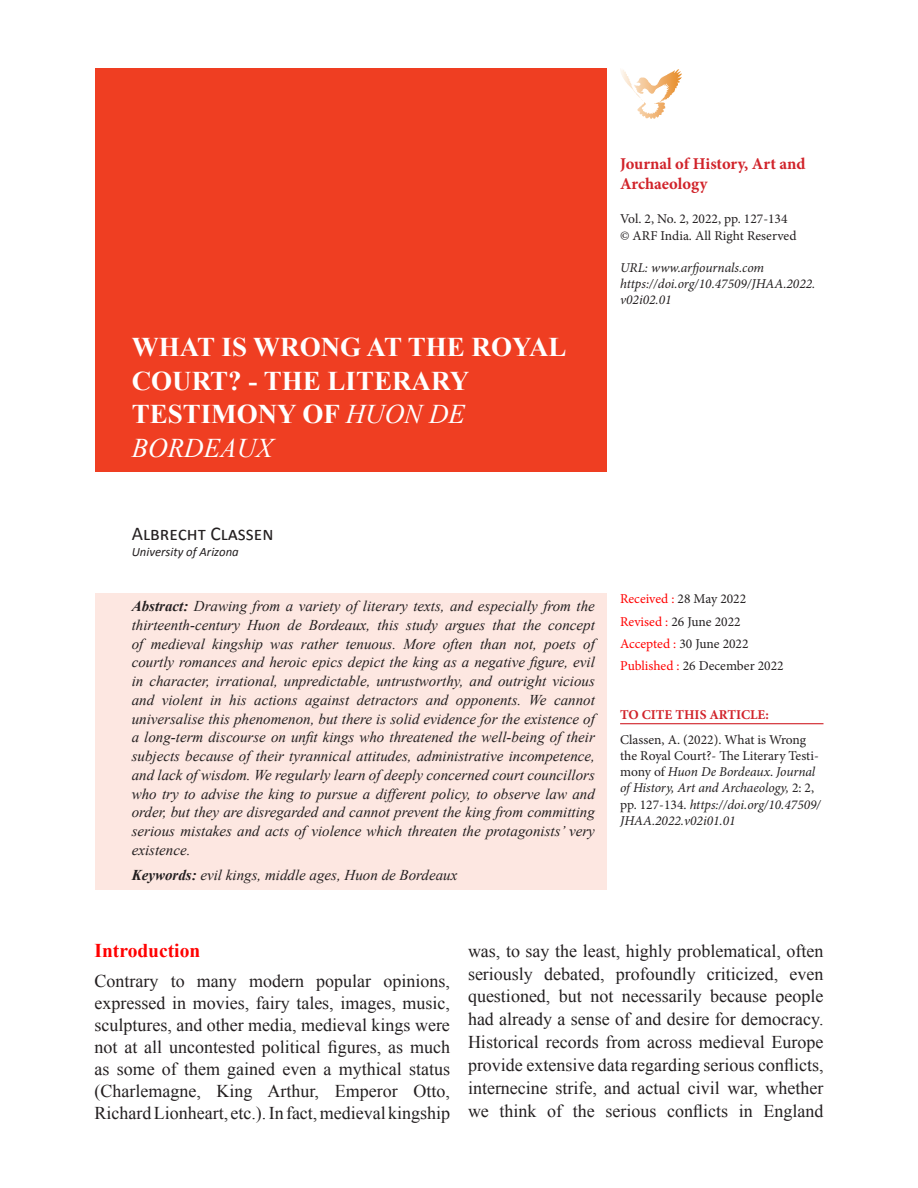
<style>
.page{position:relative;width:918px;height:1188px;background:#fff}
.page>*{position:absolute;margin:0;border:0;box-sizing:border-box;transform-origin:0 0}
.Head{font:700 27px/33.8px "Times New Roman";color:#fff}
.author{font:19.5px "Calibri";color:#231f20}
.sub_head_1{font:700 19.5px "Times New Roman";color:#f00}
.Body_left{font:18px/23px "Times New Roman";color:#231f20;text-align:justify}
.t1{font:700 16.5px/19.8px "Minion Pro";color:#d1232a}
.abstract{font:italic 15px/18.8px "Times New Roman";color:#231f20;text-align:justify}
.t2{font:italic 13.5px/16.2px "Minion Pro";color:#231f20}
.t3{font:13.5px "Minion Pro";color:#231f20}
.t4{font:13.5px "Minion Pro";color:#f00}
.t5{font:700 13.5px "Minion Pro";color:#d1232a}
.author_ref{font:italic 12.75px "Calibri";color:#231f20}
.s1{font-weight:400;font-style:italic}
.s2{font-weight:700}
.s3{color:#231f20}
.s4{color:#f00}
.s5{font-style:normal}
</style>
<div class="page">
<div style="left:95px;top:68px;width:512px;height:404px;background:#ef3e22"></div>
<div style="left:95px;top:594px;width:512px;height:296px;background:#fde7e1"></div>
<hr style="left:620px;top:723px;width:204px;height:1px;background:#d1232a">
<img style="left:620px;top:69px;width:61px;height:49px">
<p class="Head" style="left:132px;top:329px;width:436px">WHAT IS WRONG AT THE ROYAL<br>COURT? - THE LITERARY<br>TESTIMONY OF <span class="s1">HUON DE<br>BORDEAUX</span></p>
<p class="t1" style="left:620px;top:154px;width:187px">Journal of History, Art and<br>Archaeology</p>
<p class="t3" style="left:620px;top:210px;width:169px">Vol. 2, No. 2, 2022, pp. 127-134</p>
<p class="t3" style="left:620px;top:226px;width:178px">© ARF India. All Right Reserved</p>
<p class="t2" style="left:620px;top:260px;width:146px">URL: www.arfjournals.com</p>
<p class="t2" style="left:620px;top:276px;width:197px">https://doi.org/10.47509/JHAA.2022. v02i02.01</p>
<p class="author" style="left:132px;top:522px;width:143px">Albrecht Classen</p>
<p class="author_ref" style="left:132px;top:543px;width:109px">University of Arizona</p>
<p class="abstract" style="left:132px;top:596px;width:465px"><span class="s2">Abstract:</span> Drawing from a variety of literary texts, and especially from the thirteenth-century Huon de Bordeaux, this study argues that the concept of medieval kingship was rather tenuous. More often than not, poets of courtly romances and heroic epics depict the king as a negative figure, evil in character, irrational, unpredictable, untrustworthy, and outright vicious and violent in his actions against detractors and opponents. We cannot universalise this phenomenon, but there is solid evidence for the existence of a long-term discourse on unfit kings who threatened the well-being of their subjects because of their tyrannical attitudes, administrative incompetence, and lack of wisdom. We regularly learn of deeply concerned court councillors who try to advise the king to pursue a different policy, to observe law and order, but they are disregarded and cannot prevent the king from committing serious mistakes and acts of violence which threaten the protagonists’ very existence.</p>
<p class="abstract" style="left:132px;top:865px;width:327px"><span class="s2">Keywords:</span> evil kings, middle ages, Huon de Bordeaux</p>
<p class="t4" style="left:620px;top:590px;width:128px">Received : <span class="s3">28 May 2022</span></p>
<p class="t3" style="left:620px;top:612px;width:122px"><span class="s4">Revised :</span> 26 June 2022</p>
<p class="t3" style="left:620px;top:635px;width:130px"><span class="s4">Accepted :</span> 30 June 2022</p>
<p class="t3" style="left:620px;top:657px;width:165px"><span class="s4">Published :</span> 26 December 2022</p>
<p class="t5" style="left:620px;top:705px;width:150px">TO CITE THIS ARTICLE:</p>
<p class="t2" style="left:620px;top:731px;width:202px"><span class="s5">Classen, A. (2022). What is Wrong the Royal Court?- The Literary Testi&shy;mony of</span> Huon De Bordeaux<span class="s5">.</span> Journal of History, Art and Archaeology, <span class="s5">2: 2, pp. 127-134.</span> https://doi.org/10.47509/ JHAA.2022.v02i01.01</p>
<p class="sub_head_1" style="left:94px;top:937px;width:107px">Introduction</p>
<p class="Body_left" style="left:94px;top:970px;width:357px;line-height:21.9px">Contrary to many modern popular opinions, expressed in movies, fairy tales, images, music, sculptures, and other media, medieval kings were not at all uncontested political figures, as much as some of them gained even a mythical status (Charlemagne, King Arthur, Emperor Otto, Richard Lionheart, etc.). In fact, medieval kingship</p>
<p class="Body_left" style="left:468px;top:939px;width:357px">was, to say the least, highly problematical, often seriously debated, profoundly criticized, even questioned, but not necessarily because people had already a sense of and desire for democracy.<br>Historical records from across medieval Europe provide extensive data regarding serious conflicts, internecine strife, and actual civil war, whether we think of the serious conflicts in England</p>
</div>
